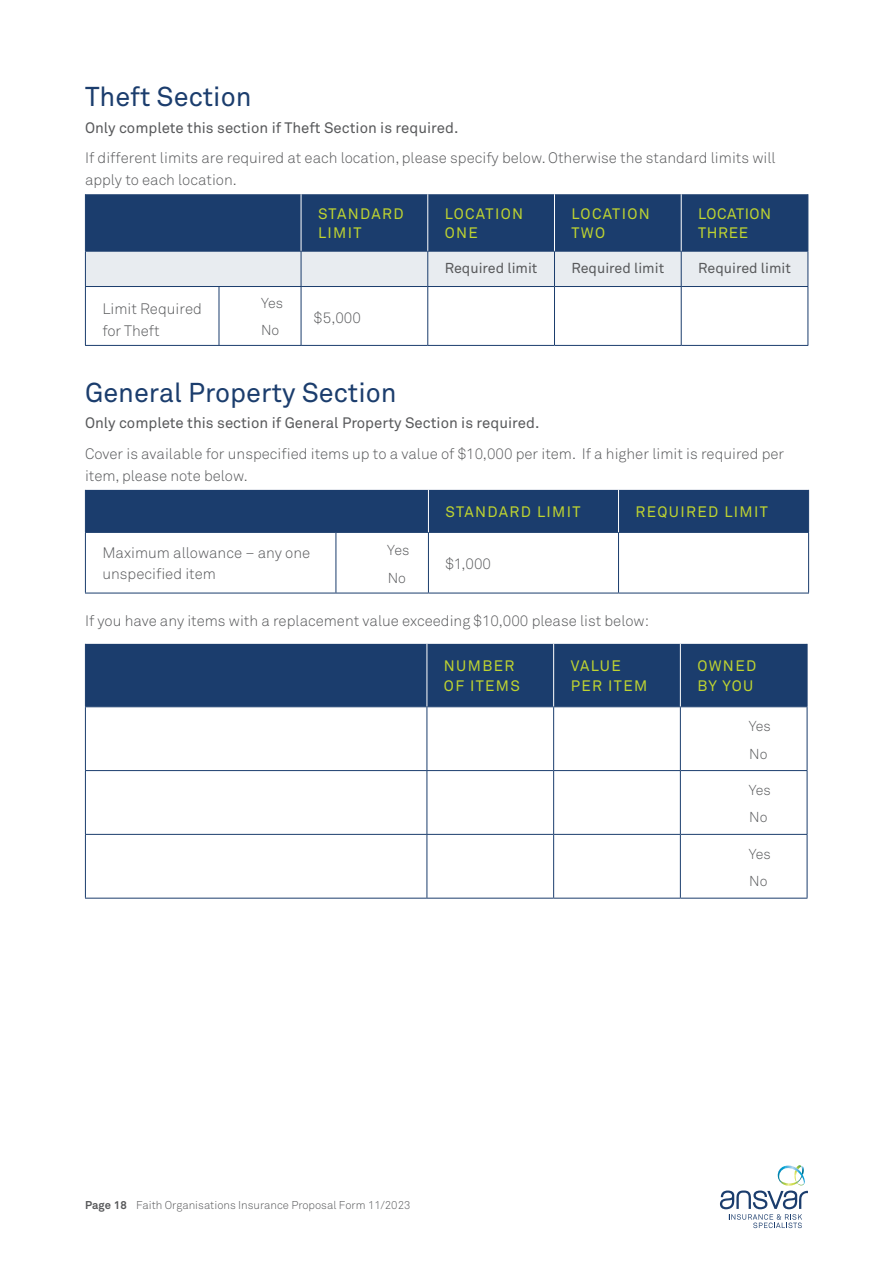
<style>
.page{position:relative;width:893px;height:1263px;background:#fff}
.page>*{position:absolute;margin:0;border:0;box-sizing:border-box;transform-origin:0 0}
.t1{font:27px "Akkurat Pro";color:#1b3d6d}
.t2{font:15px/21.8px "Akkurat Light Pro";color:#58595b}
.t3{font:15px "Akkurat Pro";color:#58595b}
.t4{font:15px/19.5px "Akkurat Pro";letter-spacing:.09em;color:#bfd430}
.t5{font:15px/19.5px "Akkurat Pro";letter-spacing:.04em;color:#bfd430}
.t6{font:14.25px "Akkurat Pro";color:#58595b}
.t7{font:14.25px/27.3px "Akkurat Light Pro";color:#58595b}
.t8{font:11.25px "Akkurat Light Pro";color:#58595b}
.s1{font-family:"Akkurat Pro";font-weight:700}
</style>
<div class="page">
<svg style="left:720px;top:1165px;width:88px;height:63px"></svg>
<div style="left:86px;top:644px;width:721px;height:62px;background:#1b3d6d"></div>
<svg style="left:86px;top:707px;width:721px;height:191px"></svg>
<hr style="left:85px;top:706px;width:342px;height:1px;background:#1b3d6d">
<hr style="left:427px;top:706px;width:127px;height:1px;background:#1b3d6d">
<hr style="left:554px;top:706px;width:126px;height:1px;background:#1b3d6d">
<hr style="left:680px;top:706px;width:127px;height:1px;background:#1b3d6d">
<hr style="left:85px;top:770px;width:342px;height:1px;background:#1b3d6d">
<hr style="left:427px;top:770px;width:127px;height:1px;background:#1b3d6d">
<hr style="left:554px;top:770px;width:126px;height:1px;background:#1b3d6d">
<hr style="left:680px;top:770px;width:127px;height:1px;background:#1b3d6d">
<hr style="left:85px;top:834px;width:342px;height:1px;background:#1b3d6d">
<hr style="left:427px;top:834px;width:127px;height:1px;background:#1b3d6d">
<hr style="left:554px;top:834px;width:126px;height:1px;background:#1b3d6d">
<hr style="left:680px;top:834px;width:127px;height:1px;background:#1b3d6d">
<hr style="left:85px;top:898px;width:342px;height:1px;background:#1b3d6d">
<hr style="left:427px;top:898px;width:127px;height:1px;background:#1b3d6d">
<hr style="left:554px;top:898px;width:126px;height:1px;background:#1b3d6d">
<hr style="left:680px;top:898px;width:127px;height:1px;background:#1b3d6d">
<hr style="left:427px;top:644px;width:1px;height:62px;background:#fff">
<hr style="left:553px;top:644px;width:1px;height:62px;background:#fff">
<hr style="left:680px;top:644px;width:1px;height:62px;background:#fff">
<hr style="left:807px;top:644px;width:1px;height:62px;background:#1b3d6d">
<hr style="left:807px;top:707px;width:1px;height:63px;background:#1b3d6d">
<hr style="left:807px;top:771px;width:1px;height:63px;background:#1b3d6d">
<hr style="left:807px;top:835px;width:1px;height:63px;background:#1b3d6d">
<hr style="left:553px;top:707px;width:1px;height:63px;background:#1b3d6d">
<hr style="left:680px;top:707px;width:1px;height:63px;background:#1b3d6d">
<hr style="left:553px;top:771px;width:1px;height:63px;background:#1b3d6d">
<hr style="left:680px;top:771px;width:1px;height:63px;background:#1b3d6d">
<hr style="left:553px;top:835px;width:1px;height:63px;background:#1b3d6d">
<hr style="left:680px;top:835px;width:1px;height:63px;background:#1b3d6d">
<hr style="left:427px;top:707px;width:1px;height:63px;background:#1b3d6d">
<hr style="left:427px;top:771px;width:1px;height:63px;background:#1b3d6d">
<hr style="left:427px;top:835px;width:1px;height:63px;background:#1b3d6d">
<hr style="left:85px;top:644px;width:1px;height:62px;background:#1b3d6d">
<hr style="left:85px;top:707px;width:1px;height:63px;background:#1b3d6d">
<hr style="left:85px;top:771px;width:1px;height:63px;background:#1b3d6d">
<hr style="left:85px;top:835px;width:1px;height:63px;background:#1b3d6d">
<svg style="left:86px;top:490px;width:722px;height:103px"></svg>
<hr style="left:85px;top:532px;width:251px;height:1px;background:#1b3d6d">
<hr style="left:336px;top:532px;width:92px;height:1px;background:#1b3d6d">
<hr style="left:428px;top:532px;width:190px;height:1px;background:#1b3d6d">
<hr style="left:618px;top:532px;width:191px;height:1px;background:#1b3d6d">
<hr style="left:85px;top:593px;width:251px;height:1px;background:#1b3d6d">
<hr style="left:336px;top:593px;width:92px;height:1px;background:#1b3d6d">
<hr style="left:428px;top:593px;width:190px;height:1px;background:#1b3d6d">
<hr style="left:618px;top:593px;width:191px;height:1px;background:#1b3d6d">
<hr style="left:428px;top:490px;width:1px;height:42px;background:#fff">
<hr style="left:618px;top:490px;width:1px;height:42px;background:#fff">
<hr style="left:808px;top:490px;width:1px;height:42px;background:#1b3d6d">
<hr style="left:428px;top:533px;width:1px;height:60px;background:#1b3d6d">
<hr style="left:336px;top:533px;width:1px;height:60px;background:#1b3d6d">
<hr style="left:808px;top:533px;width:1px;height:60px;background:#1b3d6d">
<hr style="left:618px;top:533px;width:1px;height:60px;background:#1b3d6d">
<hr style="left:85px;top:490px;width:1px;height:42px;background:#1b3d6d">
<hr style="left:85px;top:533px;width:1px;height:60px;background:#1b3d6d">
<svg style="left:86px;top:194px;width:721px;height:151px"></svg>
<hr style="left:85px;top:251px;width:134px;height:1px;background:#1b3d6d">
<hr style="left:219px;top:251px;width:82px;height:1px;background:#1b3d6d">
<hr style="left:301px;top:251px;width:127px;height:1px;background:#1b3d6d">
<hr style="left:428px;top:251px;width:126px;height:1px;background:#1b3d6d">
<hr style="left:554px;top:251px;width:127px;height:1px;background:#1b3d6d">
<hr style="left:681px;top:251px;width:127px;height:1px;background:#1b3d6d">
<hr style="left:85px;top:286px;width:134px;height:1px;background:#1b3d6d">
<hr style="left:219px;top:286px;width:82px;height:1px;background:#1b3d6d">
<hr style="left:301px;top:286px;width:127px;height:1px;background:#1b3d6d">
<hr style="left:428px;top:286px;width:126px;height:1px;background:#1b3d6d">
<hr style="left:554px;top:286px;width:127px;height:1px;background:#1b3d6d">
<hr style="left:681px;top:286px;width:127px;height:1px;background:#1b3d6d">
<hr style="left:85px;top:345px;width:134px;height:1px;background:#1b3d6d">
<hr style="left:219px;top:345px;width:82px;height:1px;background:#1b3d6d">
<hr style="left:301px;top:345px;width:127px;height:1px;background:#1b3d6d">
<hr style="left:428px;top:345px;width:126px;height:1px;background:#1b3d6d">
<hr style="left:554px;top:345px;width:127px;height:1px;background:#1b3d6d">
<hr style="left:681px;top:345px;width:127px;height:1px;background:#1b3d6d">
<hr style="left:301px;top:194px;width:1px;height:57px;background:#fff">
<hr style="left:427px;top:194px;width:1px;height:57px;background:#fff">
<hr style="left:554px;top:194px;width:1px;height:57px;background:#fff">
<hr style="left:681px;top:194px;width:1px;height:57px;background:#fff">
<hr style="left:807px;top:194px;width:1px;height:57px;background:#1b3d6d">
<hr style="left:85px;top:194px;width:1px;height:57px;background:#1b3d6d">
<hr style="left:85px;top:252px;width:1px;height:34px;background:#1b3d6d">
<hr style="left:85px;top:287px;width:1px;height:58px;background:#1b3d6d">
<hr style="left:301px;top:252px;width:1px;height:34px;background:#1b3d6d">
<hr style="left:427px;top:252px;width:1px;height:34px;background:#1b3d6d">
<hr style="left:554px;top:252px;width:1px;height:34px;background:#1b3d6d">
<hr style="left:681px;top:252px;width:1px;height:34px;background:#1b3d6d">
<hr style="left:807px;top:252px;width:1px;height:34px;background:#1b3d6d">
<hr style="left:219px;top:287px;width:1px;height:58px;background:#1b3d6d">
<hr style="left:301px;top:287px;width:1px;height:58px;background:#1b3d6d">
<hr style="left:427px;top:287px;width:1px;height:58px;background:#1b3d6d">
<hr style="left:554px;top:287px;width:1px;height:58px;background:#1b3d6d">
<hr style="left:681px;top:287px;width:1px;height:58px;background:#1b3d6d">
<hr style="left:807px;top:287px;width:1px;height:58px;background:#1b3d6d">
<h1 class="t1" style="left:85px;top:81px;width:168px">Theft Section</h1>
<p class="t3" style="left:85px;top:119px;width:375px">Only complete this section if Theft Section is required.</p>
<p class="t2" style="left:85px;top:147px;width:692px">If different limits are required at each location, please specify below. Otherwise the standard limits will apply to each location.</p>
<p class="t2" style="left:102px;top:298px;width:101px">Limit Required for Theft</p>
<p class="t7" style="left:261px;top:289px;width:24px">Yes<br>No</p>
<p class="t4" style="left:318px;top:204px;width:87px">Standard limit</p>
<p class="t4" style="left:445px;top:204px;width:80px">Locatio n one</p>
<p class="t4" style="left:571px;top:204px;width:80px">Locatio n two</p>
<p class="t5" style="left:698px;top:204px;width:75px">Locatio n three</p>
<p class="t6" style="left:445px;top:260px;width:94px">Required limit</p>
<p class="t6" style="left:571px;top:260px;width:94px">Required limit</p>
<p class="t6" style="left:698px;top:260px;width:94px">Required limit</p>
<p class="t2" style="left:314px;top:307px;width:49px">$5,000</p>
<h1 class="t1" style="left:85px;top:377px;width:313px">General Property Section</h1>
<p class="t3" style="left:85px;top:414px;width:456px">Only complete this section if General Property Section is required.</p>
<p class="t2" style="left:85px;top:443px;width:701px">Cover is available for unspecified items up to a value of $10,000 per item. If a higher limit is required per item, please note below.</p>
<p class="t4" style="left:445px;top:502px;width:137px">Standard li mit</p>
<p class="t4" style="left:635px;top:502px;width:134px">requi red li mit</p>
<p class="t2" style="left:102px;top:542px;width:209px">Maximum allowance – any one unspecified item</p>
<p class="t7" style="left:387px;top:537px;width:24px">Yes<br>No</p>
<p class="t2" style="left:445px;top:553px;width:47px">$1,000</p>
<p class="t2" style="left:85px;top:610px;width:566px">If you have any items with a replacement value exceeding $10,000 please list below:</p>
<p class="t4" style="left:444px;top:657px;width:78px">number of items</p>
<p class="t4" style="left:571px;top:657px;width:78px">value per item</p>
<p class="t4" style="left:697px;top:657px;width:60px">Owned by you</p>
<p class="t7" style="left:749px;top:713px;width:24px">Yes<br>No</p>
<p class="t7" style="left:749px;top:776px;width:24px">Yes<br>No</p>
<p class="t7" style="left:749px;top:840px;width:24px">Yes<br>No</p>
<p class="t8" style="left:85px;top:1198px;width:327px"><span class="s1">Page 18</span> Faith Organisations Insurance Proposal Form 11/2023</p>
</div>
